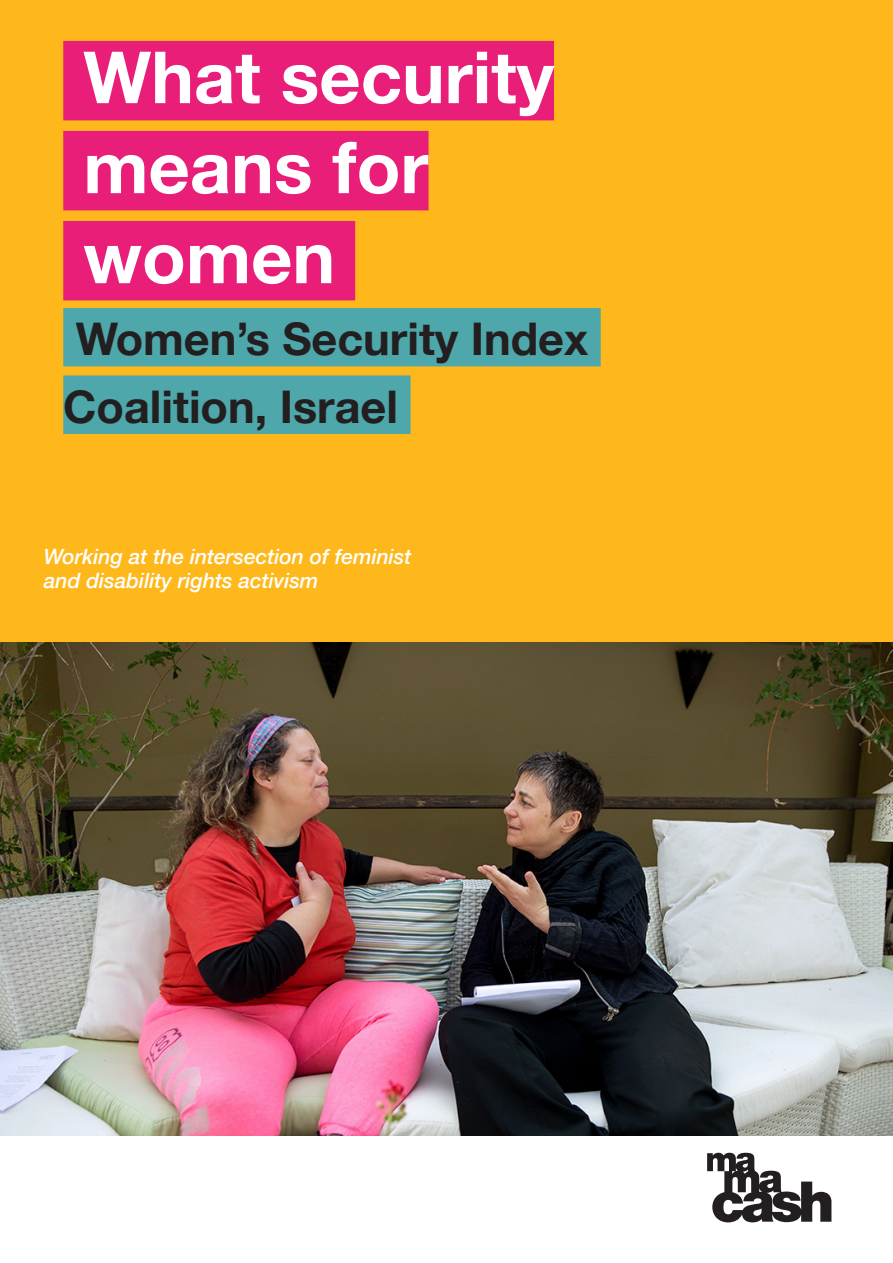
<style>
.page{position:relative;width:893px;height:1263px;background:#fff}
.page>*{position:absolute;margin:0;border:0;box-sizing:border-box;transform-origin:0 0}
.TXT{font:700 72px/90px "Helvetica Neue";color:#fff}
.TXT-2{font:700 45px/67.5px "Helvetica Neue";color:#231f20}
.TXT-3{font:italic 500 21px "Helvetica Neue";color:#fff}
</style>
<div class="page">
<svg style="left:707px;top:1153px;width:124px;height:69px"></svg>
<div style="left:0;top:0;width:893px;height:642px;background:#ffb81b"></div>
<div style="left:63px;top:41px;width:491px;height:79px;background:#e91e78"></div>
<div style="left:63px;top:131px;width:366px;height:79px;background:#e91e78"></div>
<div style="left:63px;top:221px;width:292px;height:79px;background:#e91e78"></div>
<div style="left:63px;top:308px;width:538px;height:58px;background:#4ea7ab"></div>
<div style="left:63px;top:375px;width:348px;height:59px;background:#4ea7ab"></div>
<img style="left:1px;top:642px;width:891px;height:493px">
<p class="TXT" style="left:83px;top:34px;width:472px">What security means for women</p>
<p class="TXT-2" style="left:63px;top:307px;width:526px">Women’s Security Index<br>Coalition, Israel</p>
<p class="TXT-3" style="left:44px;top:538px;width:369px">Working at the intersection of feminist</p>
<p class="TXT-3" style="left:44px;top:562px;width:276px">and disability rights activism</p>
</div>
